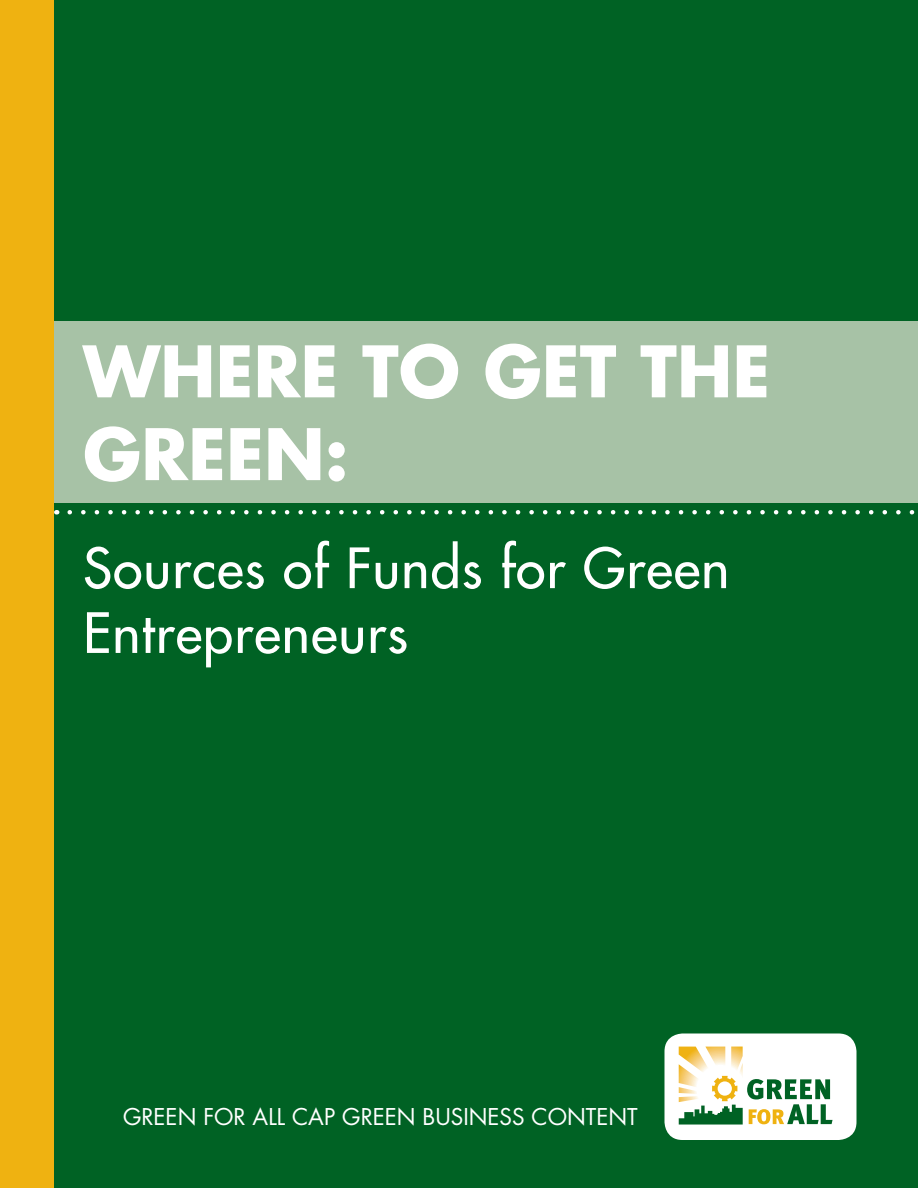
<style>
.page{position:relative;width:918px;height:1188px;background:#006224}
.page>*{position:absolute;margin:0;border:0;box-sizing:border-box;transform-origin:0 0}
.head{font:700 69px/82.8px "Futura";color:#fff}
.head-2{font:54px/64.8px "Futura";letter-spacing:.02em;color:#fff}
.head-3{font:22.5px "Futura";color:#fff}
</style>
<div class="page">
<div style="left:0;top:321px;width:918px;height:181px;background:#a7c2a6"></div>
<svg style="left:70px;top:510px;width:845px;height:4px"></svg>
<div style="left:0;top:0;width:54px;height:1188px;background:#efb211"></div>
<div style="left:664px;top:1034px;width:192px;height:106px;background:#fff;border-radius:18px"></div>
<svg style="left:679px;top:1047px;width:154px;height:78px"></svg>
<p class="head" style="left:83px;top:328px;width:689px">WHERE TO GET THE<br>GREEN:</p>
<p class="head-2" style="left:83px;top:535px;width:648px">Sources of Funds for Green<br>Entrepreneurs</p>
<p class="head-3" style="left:123px;top:1101px;width:516px">GREEN FOR ALL CAP GREEN BUSINESS CONTENT</p>
</div>
